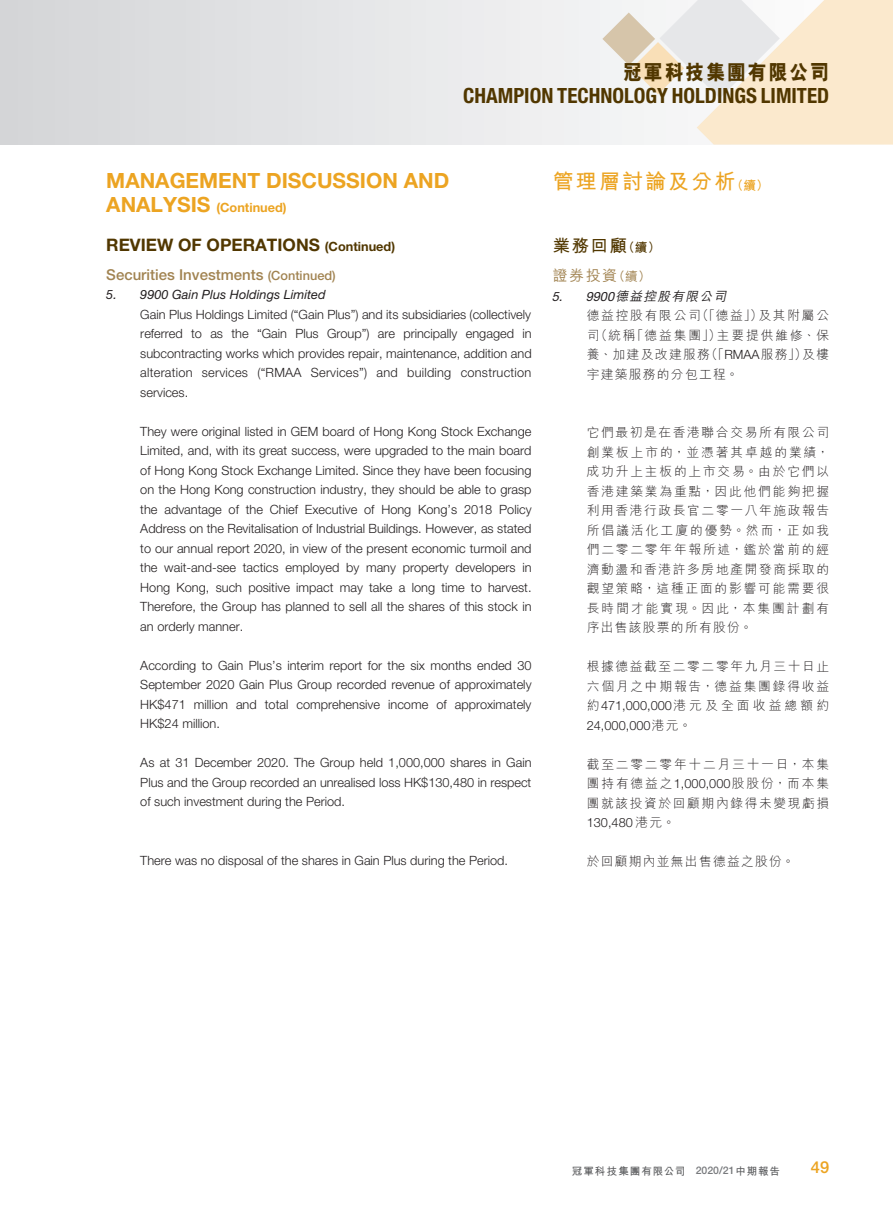
<style>
.page{position:relative;width:893px;height:1212px;background:#fff}
.page>*{position:absolute;margin:0;border:0;box-sizing:border-box;transform-origin:0 0}
.t1{font:700 condensed 21px "Helvetica Neue LT Std";color:#513700}
.t2{font:700 21px "Helvetica Neue LT Std";color:#eca422}
.t3{font:700 21px "M Hei HK";letter-spacing:.1em;color:#eca422}
.t4{font:800 21px "M Hei HK";letter-spacing:.1em;color:#513700;scale:.9 1}
.t5{font:700 17.25px "Helvetica Neue LT Std";color:#513700}
.t6{font:700 17.25px "M Hei HK";color:#513700}
.t7{font:500 16.5px "Helvetica Neue LT Std";color:#eca422}
.t8{font:500 15px "Helvetica Neue LT Std";color:#a18351}
.t9{font:500 15px "M Hei HK";color:#a18351}
.t10{font:300 12.75px/19.5px "Helvetica Neue LT Std";color:#231f20;text-align:justify}
.t11{font:300 12.75px/19.5px "M Hei HK";letter-spacing:.135em;color:#231f20;text-align:justify}
.t12{font:italic 12.75px "Helvetica Neue LT Std";color:#231f20}
.t13{font:700 12.75px "Helvetica Neue LT Std";color:#eca422}
.t14{font:300 12.75px "M Hei HK";letter-spacing:.1em;color:#231f20}
.t15{font:700 10.5px "M Hei HK";letter-spacing:.095em;color:#57585a}
.s1{font-size:21px}
.s2{font-size:12.75px}
.s3{font-family:"Helvetica Neue LT Std";font-weight:400;font-style:italic}
.s4{font-weight:500;font-style:italic}
.s5{font-family:"Helvetica Neue LT Std"}
.s6{font-family:"M Hei HK"}
.s7{font-family:"Helvetica Neue LT Std";font-weight:500;color:#787a7d}
</style>
<div class="page">
<svg style="left:0;top:0;width:602px;height:145px;background:#e2e3e5"></svg>
<svg style="left:602px;top:0;width:291px;height:145px"></svg>
<h1 class="t4" style="left:623px;top:62px;width:230px">冠軍科技集團有限公司</h1>
<h1 class="t1" style="left:463px;top:83px;width:367px">CHAMPION TECHNOLOGY HOLDINGS LIMITED</h1>
<h1 class="t2" style="left:106px;top:167px;width:345px">MANAGEMENT DISCUSSION AND</h1>
<p class="t13" style="left:106px;top:199px;width:182px"><span class="s1">ANALYSIS</span> (Continued)</p>
<h2 class="t5" style="left:106px;top:234px;width:290px">REVIEW OF OPERATIONS <span class="s2">(Continued)</span></h2>
<p class="t8" style="left:106px;top:265px;width:231px">Securities Investments <span class="s2">(Continued)</span></p>
<p class="t12" style="left:106px;top:287px;width:221px">5. 9900 Gain Plus Holdings Limited</p>
<p class="t10" style="left:140px;top:304px;width:393px">Gain Plus Holdings Limited (“Gain Plus”) and its subsidiaries (collectively referred to as the “Gain Plus Group”) are principally engaged in subcontracting works which provides repair, maintenance, addition and alteration services (“RMAA Services”) and building construction services.</p>
<p class="t10" style="left:140px;top:421px;width:393px">They were original listed in GEM board of Hong Kong Stock Exchange Limited, and, with its great success, were upgraded to the main board of Hong Kong Stock Exchange Limited. Since they have been focusing on the Hong Kong construction industry, they should be able to grasp the advantage of the Chief Executive of Hong Kong’s 2018 Policy Address on the Revitalisation of Industrial Buildings. However, as stated to our annual report 2020, in view of the present economic turmoil and the wait-and-see tactics employed by many property developers in Hong Kong, such positive impact may take a long time to harvest.<br>Therefore, the Group has planned to sell all the shares of this stock in an orderly manner.</p>
<p class="t10" style="left:140px;top:655px;width:393px">According to Gain Plus’s interim report for the six months ended 30<br>September 2020 Gain Plus Group recorded revenue of approximately HK$471 million and total comprehensive income of approximately HK$24 million.</p>
<p class="t10" style="left:140px;top:753px;width:393px">As at 31 December 2020. The Group held 1,000,000 shares in Gain Plus and the Group recorded an unrealised loss HK$130,480 in respect of such investment during the Period.</p>
<p class="t10" style="left:140px;top:850px;width:369px">There was no disposal of the shares in Gain Plus during the Period.</p>
<h1 class="t3" style="left:553px;top:166px;width:218px">管理層討論及分析<span class="s2">（續）</span></h1>
<h2 class="t6" style="left:553px;top:233px;width:109px">業務回顧<span class="s2">（續）</span></h2>
<p class="t9" style="left:553px;top:265px;width:99px">證券投資<span class="s2">（續）</span></p>
<p class="t11" style="left:587px;top:286px;width:244px;text-align:left;text-indent:-35px"><span class="s3">5. 9900</span><span class="s4">德益控股有限公司<br></span>德益控股有限公司（「德益」）及其附屬公司（統稱「德益集團」）主要提供維修、保養、加建及改建服務（「<span class="s5">RMAA</span>服務」）及樓宇建築服務的分包工程。</p>
<p class="t11" style="left:587px;top:422px;width:244px">它們最初是在香港聯合交易所有限公司創業板上市的，並憑著其卓越的業績，成功升上主板的上市交易。由於它們以香港建築業為重點，因此他們能夠把握利用香港行政長官二零一八年施政報告所倡議活化工廈的優勢。然而，正如我們二零二零年年報所述，鑑於當前的經濟動盪和香港許多房地產開發商採取的觀望策略，這種正面的影響可能需要很長時間才能實現。因此，本集團計劃有序出售該股票的所有股份。</p>
<p class="t11" style="left:587px;top:656px;width:244px">根據德益截至二零二零年九月三十日止六個月之中期報告，德益集團錄得收益約<span class="s5">471,000,000</span>港元及全面收益總額約</p>
<p class="t10" style="left:587px;top:715px;width:106px">24,000,000<span class="s6">港元。</span></p>
<p class="t11" style="left:587px;top:754px;width:244px">截至二零二零年十二月三十一日，本集團持有德益之<span class="s5">1,000,000</span>股股份，而本集團就該投資於回顧期內錄得未變現虧損</p>
<p class="t10" style="left:587px;top:812px;width:90px">130,480 <span class="s6">港元。</span></p>
<p class="t14" style="left:587px;top:855px;width:209px">於回顧期內並無出售德益之股份。</p>
<p class="t15" style="left:572px;top:1163px;width:210px">冠軍科技集團有限公司 <span class="s7">2020/21</span>中期報告</p>
<p class="t7" style="left:811px;top:1157px;width:20px">49</p>
</div>
